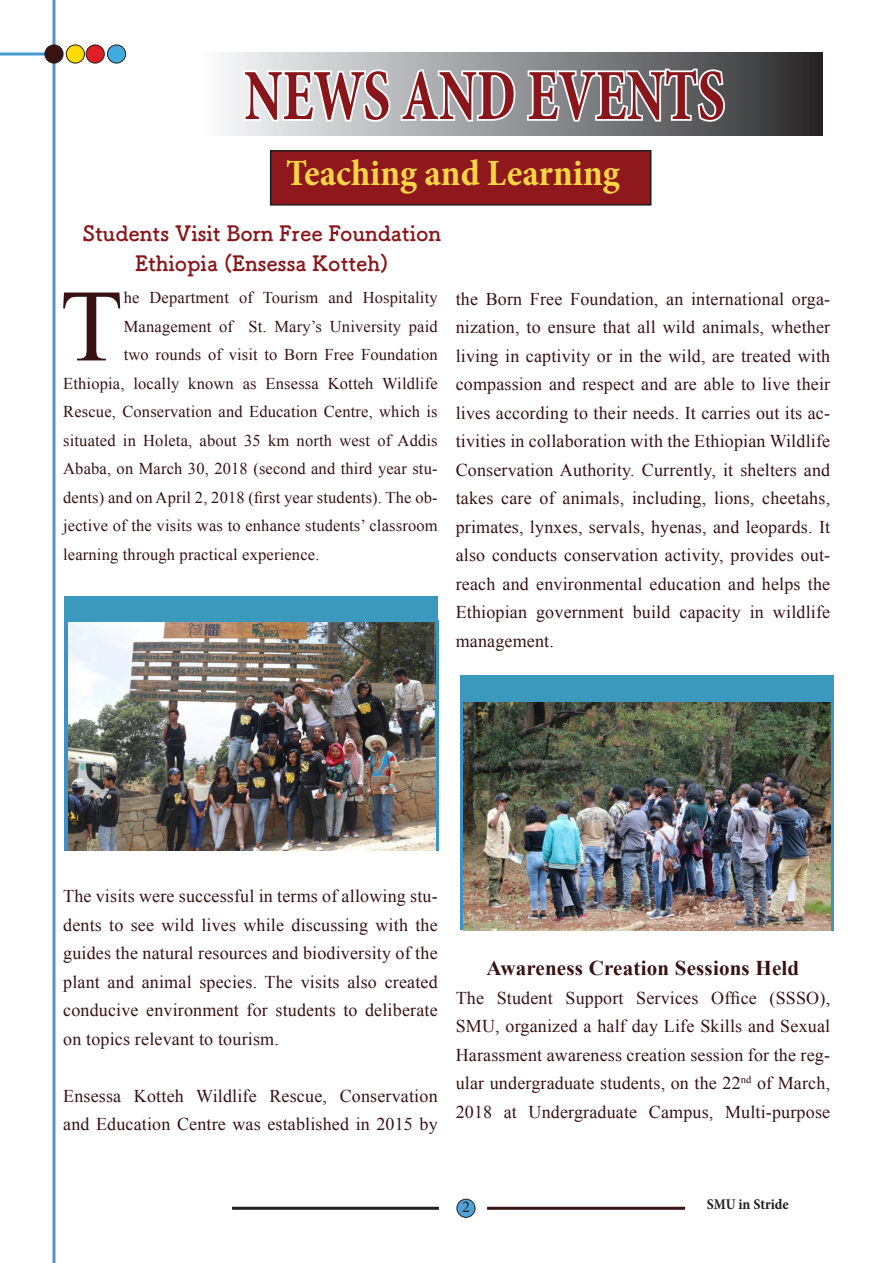
<style>
.page{position:relative;width:893px;height:1263px;background:#fff}
.page>*{position:absolute;margin:0;border:0;box-sizing:border-box;transform-origin:0 0}
.t1{font:102.6px "Times New Roman";color:#391112}
.t2{font:700 condensed 72.9px "Minion Pro";color:#89161b;scale:.8 1}
.t3{font:700 condensed 37.5px "Minion Pro";color:#fcd545}
.Paragraph_Style_1{font:700 21px/30px "Tsuku B Rd Gothic";color:#89161b;text-align:center}
.t4{font:700 21px "Times New Roman";letter-spacing:.01em;color:#391112}
.t5{font:18px/28.5px "Times New Roman";letter-spacing:.01em;color:#391112;text-align:justify}
.t6{font:16.5px "Times New Roman";letter-spacing:.01em;color:#391112}
.t7{font:16.5px "Minion Pro";color:#231f20}
.t8{font:700 condensed 15px "Minion Pro";color:#231f20}
</style>
<div class="page">
<div style="left:457px;top:1199px;width:18px;height:18px;background:#50a3da;border-radius:50%"></div>
<div style="left:457px;top:1199px;width:18px;height:18px;border:1px solid #231f20;border-radius:50%"></div>
<svg style="left:52px;top:0;width:4px;height:1263px;background:#7facd8"></svg>
<hr style="left:0;top:53px;width:52px;height:3px;background:#4699d3">
<div style="left:45px;top:45px;width:18px;height:18px;background:#391212;border-radius:50%"></div>
<div style="left:45px;top:45px;width:18px;height:18px;border:1px solid #231f20;border-radius:50%"></div>
<div style="left:66px;top:45px;width:18px;height:18px;background:#ffdc01;border-radius:50%"></div>
<div style="left:66px;top:45px;width:19px;height:18px;border:1px solid #231f20;border-radius:50%"></div>
<div style="left:86px;top:45px;width:18px;height:18px;background:#e11e25;border-radius:50%"></div>
<div style="left:86px;top:45px;width:18px;height:18px;border:1px solid #231f20;border-radius:50%"></div>
<div style="left:107px;top:45px;width:19px;height:18px;background:#41abe0;border-radius:50%"></div>
<div style="left:107px;top:45px;width:19px;height:18px;border:1px solid #231f20;border-radius:50%"></div>
<hr style="left:232px;top:1207px;width:207px;height:3px;background:#231f20">
<hr style="left:487px;top:1207px;width:198px;height:3px;background:#391212">
<div style="left:149px;top:52px;width:673px;height:83px;background:linear-gradient(to right,#fff,#2e2e31)"></div>
<svg style="left:241px;top:68px;width:151px;height:56px"></svg>
<svg style="left:399px;top:67px;width:118px;height:56px"></svg>
<svg style="left:525px;top:67px;width:202px;height:57px"></svg>
<div style="left:64px;top:596px;width:374px;height:28px;background:#3b99be"></div>
<div style="left:64px;top:620px;width:5px;height:230px;background:#3d93c7"></div>
<svg style="left:434px;top:621px;width:5px;height:230px"></svg>
<div style="left:460px;top:676px;width:374px;height:27px;background:#3b99be"></div>
<hr style="left:460px;top:700px;width:4px;height:230px;background:#3d93c7">
<svg style="left:830px;top:702px;width:4px;height:228px"></svg>
<div style="left:271px;top:151px;width:380px;height:54px;background:#8e181b"></div>
<div style="left:270px;top:150px;width:381px;height:56px;border:2px solid #231f20"></div>
<img style="left:69px;top:623px;width:366px;height:228px">
<img style="left:463px;top:703px;width:367px;height:227px">
<p class="t2" style="left:244px;top:45px;width:602px">NEWS AND EVENTS</p>
<p class="t3" style="left:286px;top:147px;width:335px">Teaching and Learning</p>
<p class="Paragraph_Style_1" style="left:83px;top:217px;width:360px">Students Visit Born Free Foundation<br>Ethiopia (Ensessa Kotteh)</p>
<p class="t1" style="left:60px;top:257px;width:64px">T</p>
<p class="t6" style="left:124px;top:287px;width:315px">he Department of Tourism and Hospitality</p>
<p class="t6" style="left:124px;top:315px;width:315px">Management of St. Mary’s University paid</p>
<p class="t6" style="left:124px;top:344px;width:315px">two rounds of visit to Born Free Foundation</p>
<p class="t6" style="left:63px;top:372px;width:376px">Ethiopia, locally known as Ensessa Kotteh Wildlife</p>
<p class="t6" style="left:63px;top:401px;width:376px">Rescue, Conservation and Education Centre, which is</p>
<p class="t6" style="left:63px;top:429px;width:376px">situated in Holeta, about 35 km north west of Addis</p>
<p class="t6" style="left:63px;top:458px;width:376px">Ababa, on March 30, 2018 (second and third year stu-</p>
<p class="t6" style="left:63px;top:486px;width:376px">dents) and on April 2, 2018 (first year students). The ob-</p>
<p class="t6" style="left:63px;top:515px;width:376px">jective of the visits was to enhance students’ classroom</p>
<p class="t6" style="left:63px;top:543px;width:258px">learning through practical experience.</p>
<p class="t5" style="left:456px;top:284px;width:376px">the Born Free Foundation, an international orga&shy;nization, to ensure that all wild animals, whether living in captivity or in the wild, are treated with compassion and respect and are able to live their lives according to their needs. It carries out its ac&shy;tivities in collaboration with the Ethiopian Wildlife Conservation Authority. Currently, it shelters and takes care of animals, including, lions, cheetahs, primates, lynxes, servals, hyenas, and leopards. It also conducts conservation activity, provides out&shy;reach and environmental education and helps the Ethiopian government build capacity in wildlife management.</p>
<p class="t5" style="left:63px;top:881px;width:376px">The visits were successful in terms of allowing stu&shy;dents to see wild lives while discussing with the guides the natural resources and biodiversity of the plant and animal species. The visits also created conducive environment for students to deliberate on topics relevant to tourism.</p>
<p class="t5" style="left:63px;top:1081px;width:376px">Ensessa Kotteh Wildlife Rescue, Conservation and Education Centre was established in 2015 by</p>
<p class="t4" style="left:486px;top:953px;width:314px">Awareness Creation Sessions Held</p>
<p class="t5" style="left:456px;top:983px;width:376px">The Student Support Services Office (SSSO), SMU, organized a half day Life Skills and Sexual Harassment awareness creation session for the reg&shy;ular undergraduate students, on the 22<sup>nd</sup> of March, 2018 at Undergraduate Campus, Multi-purpose</p>
<p class="t7" style="left:462px;top:1196px;width:9px">2</p>
<p class="t8" style="left:707px;top:1194px;width:83px">SMU in Stride</p>
</div>
